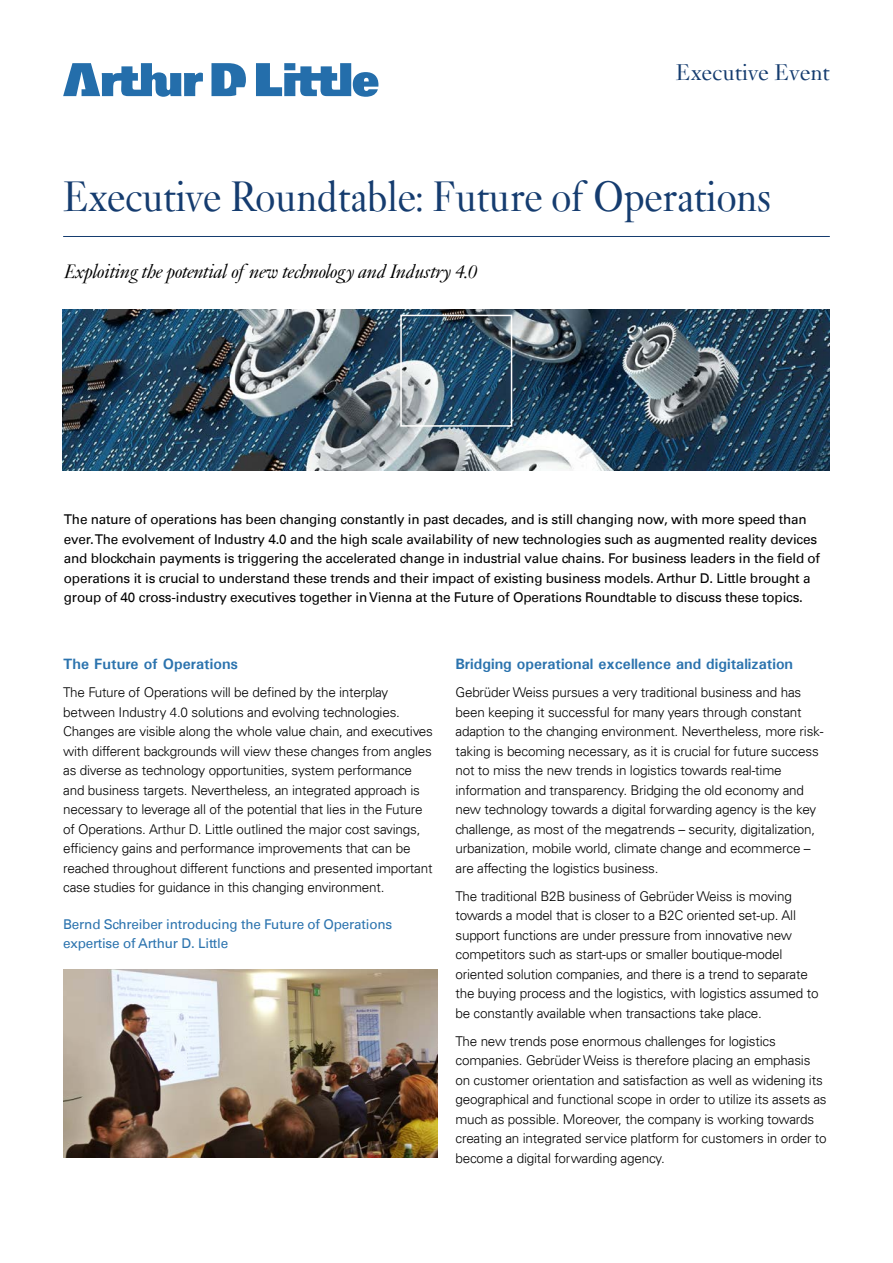
<style>
.page{position:relative;width:893px;height:1263px;background:#fff}
.page>*{position:absolute;margin:0;border:0;box-sizing:border-box;transform-origin:0 0}
.t1{font:45px "Janson";letter-spacing:-.015em;color:#153c6f;scale:.93 1}
.t2{font:24px "Janson";letter-spacing:-.005em;color:#153c6f}
.t3{font:italic 21px "Janson";letter-spacing:-.015em;color:#000}
.t4{font:700 15px "Univers";color:#2b73ae}
.t5{font:300 13.5px/19.5px "Univers LT";letter-spacing:-.015em;color:#000}
.t6{font:13.5px/19.5px "Univers LT";letter-spacing:-.015em;color:#000}
.t7{font:13.5px/19.5px "Univers LT";letter-spacing:-.015em;color:#2b73ae}
</style>
<div class="page">
<hr style="left:63px;top:236px;width:767px;height:1px;background:#153c6f">
<svg style="left:63px;top:63px;width:315px;height:34px"></svg>
<img style="left:62px;top:309px;width:768px;height:162px">
<img style="left:63px;top:969px;width:374px;height:188px">
<div style="left:400px;top:315px;width:112px;height:112px;border:2px solid #fffefd"></div>
<h2 class="t2" style="left:676px;top:58px;width:155px">Executive Event</h2>
<h1 class="t1" style="left:63px;top:170px;width:763px">Executive Roundtable: Future of Operations</h1>
<h3 class="t3" style="left:63px;top:259px;width:414px">Exploiting the potential of new technology and Industry 4.0</h3>
<p class="t6" style="left:64px;top:510px;width:758px">The nature of operations has been changing constantly in past decades, and is still changing now, with more speed than ever. The evolvement of Industry 4.0 and the high scale availability of new technologies such as augmented reality devices and blockchain payments is triggering the accelerated change in industrial value chains. For business leaders in the field of operations it is crucial to understand these trends and their impact of existing business models. Arthur D. Little brought a group of 40 cross-industry executives together in Vienna at the Future of Operations Roundtable to discuss these topics.</p>
<p class="t4" style="left:63px;top:655px;width:176px">The Future of Operations</p>
<p class="t5" style="left:63px;top:683px;width:371px">The Future of Operations will be defined by the interplay between Industry 4.0 solutions and evolving technologies.<br>Changes are visible along the whole value chain, and executives with different backgrounds will view these changes from angles as diverse as technology opportunities, system performance and business targets. Nevertheless, an integrated approach is necessary to leverage all of the potential that lies in the Future of Operations. Arthur D. Little outlined the major cost savings, efficiency gains and performance improvements that can be reached throughout different functions and presented important case studies for guidance in this changing environment.</p>
<p class="t7" style="left:63px;top:914px;width:331px">Bernd Schreiber introducing the Future of Operations expertise of Arthur D. Little</p>
<p class="t4" style="left:455px;top:655px;width:339px">Bridging operational excellence and digitalization</p>
<p class="t5" style="left:455px;top:683px;width:370px">Gebrüder Weiss pursues a very traditional business and has been keeping it successful for many years through constant adaption to the changing environment. Nevertheless, more risk&shy;taking is becoming necessary, as it is crucial for future success not to miss the new trends in logistics towards real-time information and transparency. Bridging the old economy and new technology towards a digital forwarding agency is the key challenge, as most of the megatrends – security, digitalization, urbanization, mobile world, climate change and ecommerce – are affecting the logistics business.</p>
<p class="t5" style="left:455px;top:886px;width:365px">The traditional B2B business of Gebrüder Weiss is moving towards a model that is closer to a B2C oriented set-up. All support functions are under pressure from innovative new competitors such as start-ups or smaller boutique-model oriented solution companies, and there is a trend to separate the buying process and the logistics, with logistics assumed to be constantly available when transactions take place.</p>
<p class="t5" style="left:455px;top:1031px;width:373px">The new trends pose enormous challenges for logistics companies. Gebrüder Weiss is therefore placing an emphasis on customer orientation and satisfaction as well as widening its geographical and functional scope in order to utilize its assets as much as possible. Moreover, the company is working towards creating an integrated service platform for customers in order to become a digital forwarding agency.</p>
</div>
